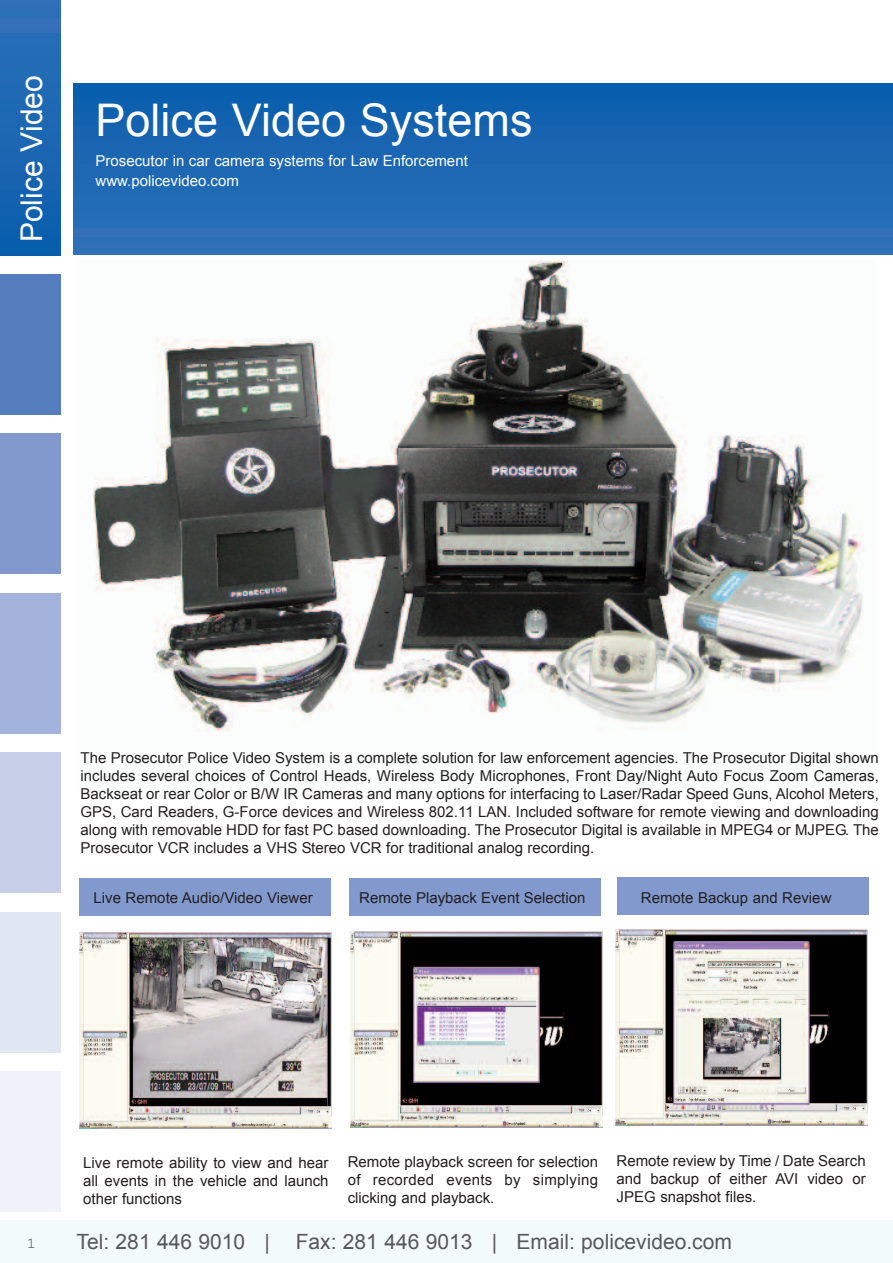
<style>
.page{position:relative;width:893px;height:1263px;background:#fff}
.page>*{position:absolute;margin:0;border:0;box-sizing:border-box;transform-origin:0 0}
.t1{font:45px "Arial";color:#fff}
.t2{font:30px "Arial";color:#fff}
.t3{font:21px "Arial";color:#57585a}
.t4{font:15px/18px "Arial";color:#231f20;text-align:justify}
.t5{font:15px/19.5px "Arial";color:#fff}
.t6{font:15px "Courier";color:#57585a}
</style>
<div class="page">
<div style="left:617px;top:877px;width:251px;height:37px;background:#8299ce"></div>
<div style="left:349px;top:878px;width:252px;height:37px;background:#8299ce"></div>
<div style="left:79px;top:879px;width:252px;height:37px;background:#8299ce"></div>
<div style="left:0;top:0;width:61px;height:255px;background:linear-gradient(to bottom,#2f70b8,#095ead)"></div>
<div style="left:73px;top:84px;width:820px;height:170px;background:linear-gradient(to bottom,#085ead,#3171b8)"></div>
<div style="left:0;top:1220px;width:61px;height:43px;background:#f3fafc"></div>
<div style="left:0;top:1071px;width:61px;height:141px;background:#f0f2f9"></div>
<div style="left:9px;top:1220px;width:884px;height:43px;background:#f3fafc"></div>
<div style="left:0;top:274px;width:61px;height:141px;background:#567ebf"></div>
<div style="left:0;top:434px;width:61px;height:140px;background:#8299ce"></div>
<div style="left:0;top:593px;width:61px;height:140px;background:#a4b3db"></div>
<div style="left:0;top:753px;width:61px;height:140px;background:#c8d0e9"></div>
<div style="left:0;top:912px;width:61px;height:140px;background:#e1e6f3"></div>
<img style="left:93px;top:261px;width:771px;height:471px">
<img style="left:79px;top:932px;width:252px;height:196px">
<img style="left:615px;top:929px;width:252px;height:196px">
<img style="left:350px;top:931px;width:252px;height:196px">
<h2 class="t2" style="left:15px;top:242px;width:169px;rotate:-90deg">Police Video</h2>
<h1 class="t1" style="left:96px;top:95px;width:438px">Police Video Systems</h1>
<p class="t5" style="left:96px;top:151px;width:374px">Prosecutor in car camera systems for Law Enforcement www.policevideo.com</p>
<p class="t4" style="left:81px;top:749px;width:800px">The Prosecutor Police Video System is a complete solution for law enforcement agencies. The Prosecutor Digital shown includes several choices of Control Heads, Wireless Body Microphones, Front Day/Night Auto Focus Zoom Cameras, Backseat or rear Color or B/W IR Cameras and many options for interfacing to Laser/Radar Speed Guns, Alcohol Meters, GPS, Card Readers, G-Force devices and Wireless 802.11 LAN. Included software for remote viewing and downloading along with removable HDD for fast PC based downloading. The Prosecutor Digital is available in MPEG4 or MJPEG. The Prosecutor VCR includes a VHS Stereo VCR for traditional analog recording.</p>
<p class="t4" style="left:94px;top:889px;width:221px">Live Remote Audio/Video Viewer</p>
<p class="t4" style="left:359px;top:889px;width:228px">Remote Playback Event Selection</p>
<p class="t4" style="left:641px;top:888px;width:192px">Remote Backup and Review</p>
<p class="t4" style="left:83px;top:1153px;width:247px">Live remote ability to view and hear all events in the vehicle and launch other functions</p>
<p class="t4" style="left:348px;top:1152px;width:252px">Remote playback screen for selection of recorded events by simplying clicking and playback.</p>
<p class="t4" style="left:617px;top:1151px;width:251px">Remote review by Time / Date Search and backup of either AVI video or JPEG snapshot files.</p>
<p class="t6" style="left:27px;top:1239px;width:10px">1</p>
<h3 class="t3" style="left:77px;top:1230px;width:657px">Tel: 281 446 9010 | Fax: 281 446 9013 | Email: policevideo.com</h3>
</div>
